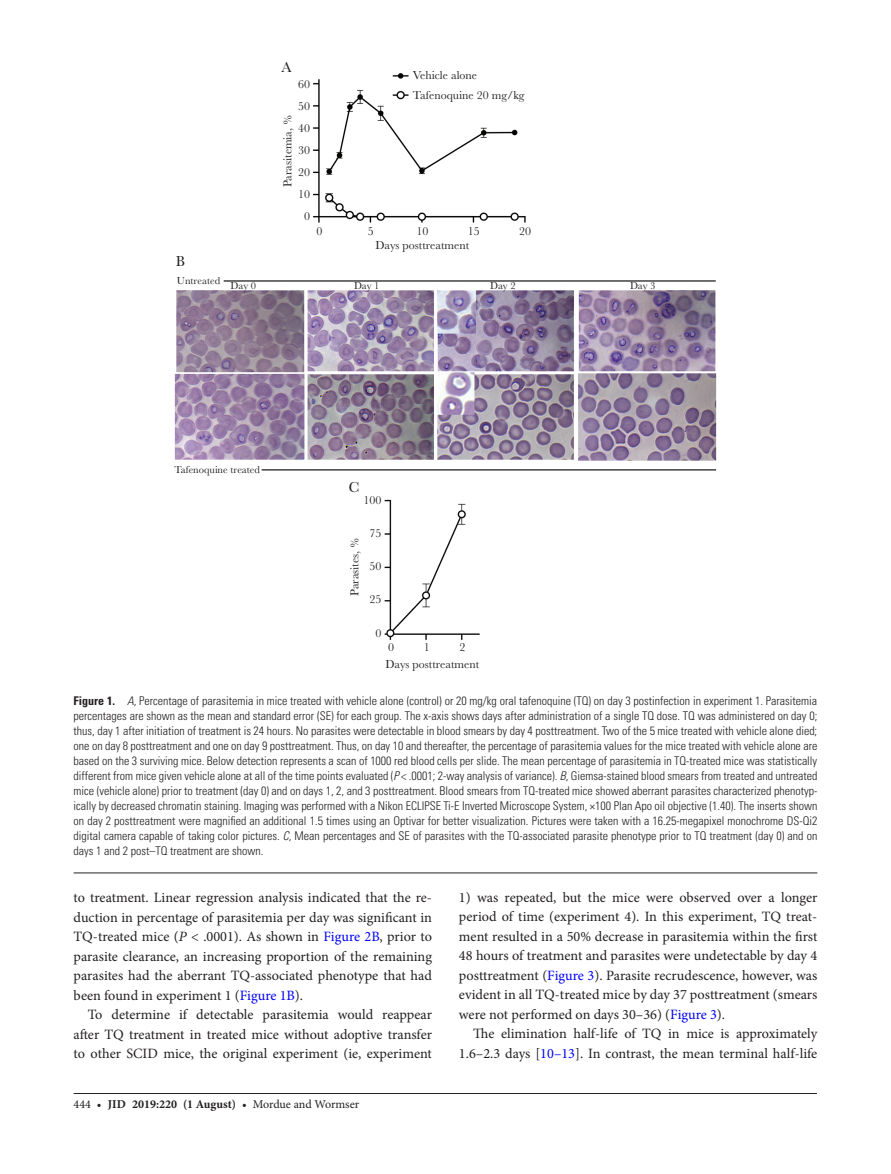
<style>
.page{position:relative;width:891px;height:1174px;background:#fff}
.page>*{position:absolute;margin:0;border:0;box-sizing:border-box;transform-origin:0 0}
.t1{font:15px "Baskerville MT Std";color:#231f20}
.t2{font:14.25px/19.5px "Minion Pro";color:#231f20;text-align:justify}
.t3{font:300 condensed 12px/15px "Univers LT Std";color:#231f20;text-align:justify}
.t4{font:12px/22px "Baskerville MT Std";color:#231f20;text-align:center}
.t5{font:12px "Minion Pro";letter-spacing:-.01em;color:#231f20}
.t6{font:10.5px "Baskerville MT Std";color:#231f20}
.s1{font-weight:700}
.s2{font-style:italic}
.s3{color:#00f}
</style>
<div class="page">
<hr style="left:74px;top:1093px;width:743px;height:1px;background:#231f20">
<hr style="left:74px;top:873px;width:743px;height:1px;background:#231f20">
<img style="left:175px;top:73px;width:542px;height:567px">
<p class="t1" style="left:281px;top:58px;width:12px">A</p>
<p class="t4" style="left:298px;top:73px;width:13px">60</p>
<p class="t4" style="left:298px;top:95px;width:13px">50<br>40<br>30<br>20<br>10<br>0</p>
<p class="t4" style="left:276px;top:187px;width:74px;rotate:-90deg">Parasitemia, %</p>
<p class="t4" style="left:413px;top:66px;width:113px;line-height:19.2px;text-align:left">Vehicle alone<br>Tafenoquine 20 mg/kg</p>
<p class="t1" style="left:176px;top:252px;width:11px">B</p>
<p class="t6" style="left:177px;top:275px;width:45px">Untreated</p>
<p class="t4" style="left:468px;top:220px;width:13px">15</p>
<p class="t4" style="left:519px;top:220px;width:13px">20</p>
<p class="t4" style="left:317px;top:220px;width:7px">0</p>
<p class="t4" style="left:368px;top:220px;width:7px">5</p>
<p class="t4" style="left:375px;top:223px;width:96px;line-height:14.5px">10<br>Days posttreatment</p>
<p class="t6" style="left:231px;top:280px;width:27px">Day 0</p>
<p class="t6" style="left:354px;top:280px;width:27px">Day 1</p>
<p class="t6" style="left:490px;top:280px;width:27px">Day 2</p>
<p class="t6" style="left:630px;top:280px;width:27px">Day 3</p>
<p class="t6" style="left:174px;top:463px;width:87px">Tafenoquine treated</p>
<p class="t1" style="left:349px;top:479px;width:12px">C</p>
<p class="t4" style="left:364px;top:489px;width:19px">100</p>
<p class="t4" style="left:344px;top:596px;width:60px;rotate:-90deg">Parasites, %</p>
<p class="t4" style="left:370px;top:522px;width:13px">75</p>
<p class="t4" style="left:370px;top:555px;width:13px">50</p>
<p class="t4" style="left:370px;top:589px;width:13px">25</p>
<p class="t4" style="left:376px;top:622px;width:7px">0</p>
<p class="t4" style="left:388px;top:636px;width:7px">0</p>
<p class="t4" style="left:424px;top:636px;width:7px">1</p>
<p class="t4" style="left:460px;top:636px;width:7px">2</p>
<p class="t4" style="left:385px;top:653px;width:96px">Days posttreatment</p>
<p class="t3" style="left:74px;top:693px;width:745px"><span class="s1">Figure 1.</span> <span class="s2">A</span>, Percentage of parasitemia in mice treated with vehicle alone (control) or 20 mg/kg oral tafenoquine (TQ) on day 3 postinfection in experiment 1. Parasitemia percentages are shown as the mean and standard error (SE) for each group. The x-axis shows days after administration of a single TQ dose. TQ was administered on day 0; thus, day 1 after initiation of treatment is 24 hours. No parasites were detectable in blood smears by day 4 posttreatment. Two of the 5 mice treated with vehicle alone died; one on day 8 posttreatment and one on day 9 posttreatment. Thus, on day 10 and thereafter, the percentage of parasitemia values for the mice treated with vehicle alone are based on the 3 surviving mice. Below detection represents a scan of 1000 red blood cells per slide. The mean percentage of parasitemia in TQ-treated mice was statistically different from mice given vehicle alone at all of the time points evaluated (<span class="s2">P</span> &lt; .0001; 2-way analysis of variance). <span class="s2">B</span>, Giemsa-stained blood smears from treated and untreated mice (vehicle alone) prior to treatment (day 0) and on days 1, 2, and 3 posttreatment. Blood smears from TQ-treated mice showed aberrant parasites characterized phenotyp&shy;ically by decreased chromatin staining. Imaging was performed with a Nikon ECLIPSE Ti-E Inverted Microscope System, ×100 Plan Apo oil objective (1.40). The inserts shown on day 2 posttreatment were magnified an additional 1.5 times using an Optivar for better visualization. Pictures were taken with a 16.25-megapixel monochrome DS-Qi2 digital camera capable of taking color pictures. <span class="s2">C</span>, Mean percentages and SE of parasites with the TQ-associated parasite phenotype prior to TQ treatment (day 0) and on days 1 and 2 post–TQ treatment are shown.</p>
<p class="t2" style="left:74px;top:888px;width:360px">to treatment. Linear regression analysis indicated that the re&shy;duction in percentage of parasitemia per day was significant in TQ-treated mice (<span class="s2">P</span> &lt; .0001). As shown in <span class="s3">Figure 2B</span>, prior to parasite clearance, an increasing proportion of the remaining parasites had the aberrant TQ-associated phenotype that had been found in experiment 1 (<span class="s3">Figure 1B</span>).</p>
<p class="t2" style="left:74px;top:1005px;width:360px;text-indent:14px">To determine if detectable parasitemia would reappear after TQ treatment in treated mice without adoptive transfer to other SCID mice, the original experiment (ie, experiment</p>
<p class="t5" style="left:74px;top:1096px;width:287px">444 • <span class="s1">jid 2019:220 (1 August)</span> • Mordue and Wormser</p>
<p class="t2" style="left:459px;top:888px;width:360px">1) was repeated, but the mice were observed over a longer period of time (experiment 4). In this experiment, TQ treat&shy;ment resulted in a 50% decrease in parasitemia within the first 48 hours of treatment and parasites were undetectable by day 4 posttreatment (<span class="s3">Figure 3</span>). Parasite recrudescence, however, was evident in all TQ-treated mice by day 37 posttreatment (smears were not performed on days 30–36) (<span class="s3">Figure 3</span>).</p>
<p class="t2" style="left:459px;top:1024px;width:360px;text-align:right">The elimination half-life of TQ in mice is approximately<br>1.6–2.3 days [<span class="s3">10–13</span>]. In contrast, the mean terminal half-life</p>
</div>
